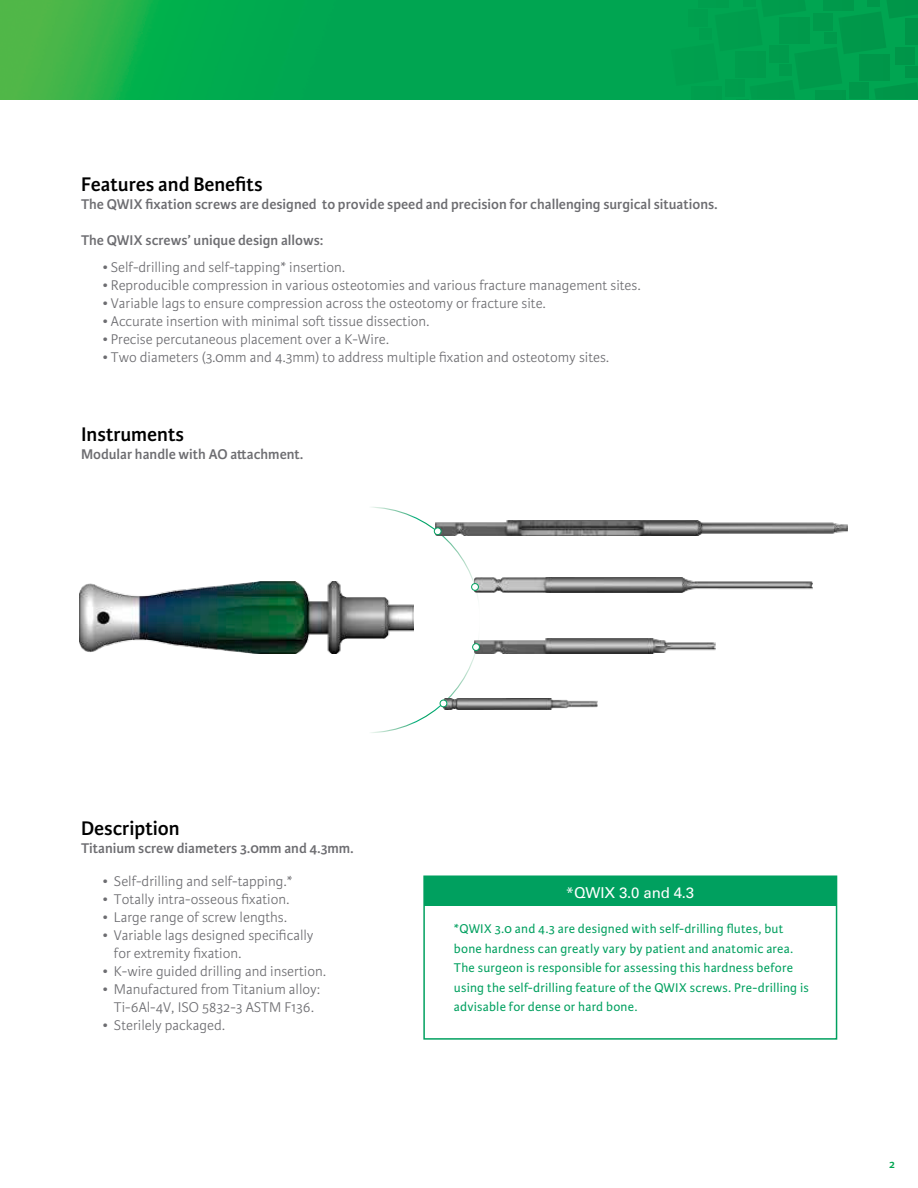
<style>
.page{position:relative;width:918px;height:1188px;background:#fff}
.page>*{position:absolute;margin:0;border:0;box-sizing:border-box;transform-origin:0 0}
.t1{font:600 21px "Karmina Sans";color:#000}
.t2{font:300 15px/18px "Karmina Sans";color:#6d6d71}
.t3{font:600 15px "Karmina Sans";color:#6d6d71}
.t4{font:15px "Univers";letter-spacing:-.01em;color:#fff}
.t5{font:13.5px/19.5px "Karmina Sans";letter-spacing:.015em;color:#00a05f}
.t6{font:600 12px "Karmina Sans";color:#00a550}
</style>
<div class="page">
<img style="left:0;top:0;width:671px;height:99px">
<svg style="left:0;top:19px;width:1px;height:26px"></svg>
<svg style="left:0;top:66px;width:1px;height:33px"></svg>
<div style="left:671px;top:0;width:247px;height:100px;background:#009e4d"></div>
<div style="left:424px;top:877px;width:412px;height:29px;background:#00a05f"></div>
<div style="left:423px;top:875px;width:414px;height:165px;border:2px solid #00a05f"></div>
<img style="left:80px;top:581px;width:286px;height:73px">
<img style="left:481px;top:520px;width:366px;height:15px">
<img style="left:481px;top:578px;width:332px;height:15px">
<img style="left:481px;top:638px;width:234px;height:15px">
<svg style="left:366px;top:507px;width:115px;height:226px"></svg>
<div style="left:472px;top:643px;width:8px;height:8px;border:1px solid #00a05f;border-radius:50%"></div>
<img style="left:442px;top:698px;width:155px;height:12px">
<div style="left:440px;top:700px;width:7px;height:7px;background:#fff;border-radius:50%"></div>
<div style="left:440px;top:700px;width:7px;height:7px;border:1px solid #00a05f;border-radius:50%"></div>
<h1 class="t1" style="left:81px;top:173px;width:183px">Features and Benefits</h1>
<p class="t3" style="left:81px;top:196px;width:638px">The QWIX fixation screws are designed to provide speed and precision for challenging surgical situations.</p>
<p class="t3" style="left:81px;top:232px;width:244px">The QWIX screws’ unique design allows:</p>
<p class="t2" style="left:103px;top:258px;width:244px">• Self-drilling and self-tapping* insertion.</p>
<p class="t2" style="left:103px;top:276px;width:540px">• Reproducible compression in various osteotomies and various fracture management sites.</p>
<p class="t2" style="left:103px;top:294px;width:445px">• Variable lags to ensure compression across the osteotomy or fracture site.</p>
<p class="t2" style="left:103px;top:312px;width:328px">• Accurate insertion with minimal soft tissue dissection.</p>
<p class="t2" style="left:103px;top:330px;width:288px">• Precise percutaneous placement over a K-Wire.</p>
<p class="t2" style="left:103px;top:348px;width:508px">• Two diameters (3.0mm and 4.3mm) to address multiple fixation and osteotomy sites.</p>
<h1 class="t1" style="left:81px;top:423px;width:105px">Instruments</h1>
<p class="t3" style="left:81px;top:446px;width:224px">Modular handle with AO attachment.</p>
<h1 class="t1" style="left:81px;top:816px;width:100px">Description</h1>
<p class="t3" style="left:81px;top:839px;width:274px">Titanium screw diameters 3.0mm and 4.3mm.</p>
<p class="t2" style="left:103px;top:872px;width:191px">• Self-drilling and self-tapping.*</p>
<p class="t2" style="left:103px;top:890px;width:188px">• Totally intra-osseous fixation.</p>
<p class="t2" style="left:103px;top:908px;width:186px">• Large range of screw lengths.</p>
<p class="t2" style="left:114px;top:926px;width:201px;text-indent:-11px">• Variable lags designed specifically for extremity fixation.</p>
<p class="t2" style="left:103px;top:962px;width:225px">• K-wire guided drilling and insertion.</p>
<p class="t2" style="left:103px;top:980px;width:219px;text-align:center">• Manufactured from Titanium alloy:<br>Ti-6Al-4V, ISO 5832-3 ASTM F136.</p>
<p class="t2" style="left:103px;top:1016px;width:124px">• Sterilely packaged.</p>
<p class="t4" style="left:566px;top:884px;width:130px">*QWIX 3.0 and 4.3</p>
<p class="t5" style="left:454px;top:919px;width:356px">*QWIX 3.0 and 4.3 are designed with self-drilling flutes, but bone hardness can greatly vary by patient and anatomic area.<br>The surgeon is responsible for assessing this hardness before using the self-drilling feature of the QWIX screws. Pre-drilling is advisable for dense or hard bone.</p>
<p class="t6" style="left:889px;top:1158px;width:8px">2</p>
</div>
